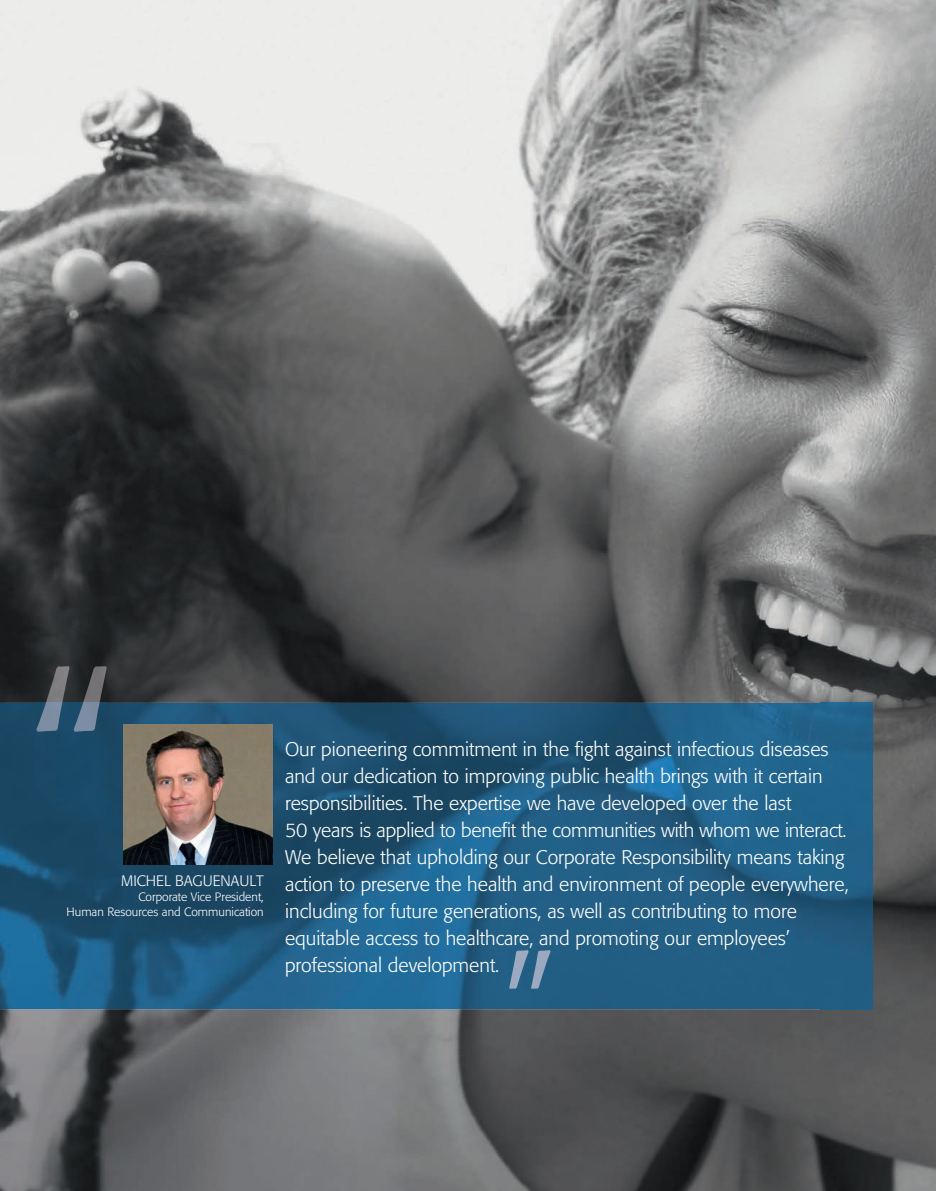
<style>
.page{position:relative;width:936px;height:1191px;background:#fff}
.page>*{position:absolute;margin:0;border:0;box-sizing:border-box;transform-origin:0 0}
.t1{font:300 19.5px/27px "Formata";color:#fff}
.t2{font:300 15px "Formata";color:#fff}
.t3{font:300 12px/15px "Formata";color:#fff;text-align:right}
</style>
<div class="page">
<img style="left:0;top:0;width:935px;height:1191px">
<img style="left:0;top:703px;width:872px;height:306px">
<img style="left:286px;top:929px;width:504px;height:20px">
<img style="left:123px;top:724px;width:149px;height:140px">
<img style="left:509px;top:950px;width:41px;height:38px">
<img style="left:36px;top:666px;width:71px;height:37px">
<img style="left:36px;top:703px;width:71px;height:29px">
<p class="t2" style="left:121px;top:872px;width:144px">MICHEL BAGUENAULT</p>
<p class="t3" style="left:67px;top:889px;width:199px">Corporate Vice President,<br>Human Resources and Communication</p>
<p class="t1" style="left:285px;top:735px;width:565px">Our pioneering commitment in the fight against infectious diseases and our dedication to improving public health brings with it certain responsibilities. The expertise we have developed over the last<br>50 years is applied to benefit the communities with whom we interact. we believe that upholding our Corporate Responsibility means taking action to preserve the health and environment of people everywhere, including for future generations, as well as contributing to more equitable access to healthcare, and promoting our employees’ professional development.</p>
</div>
